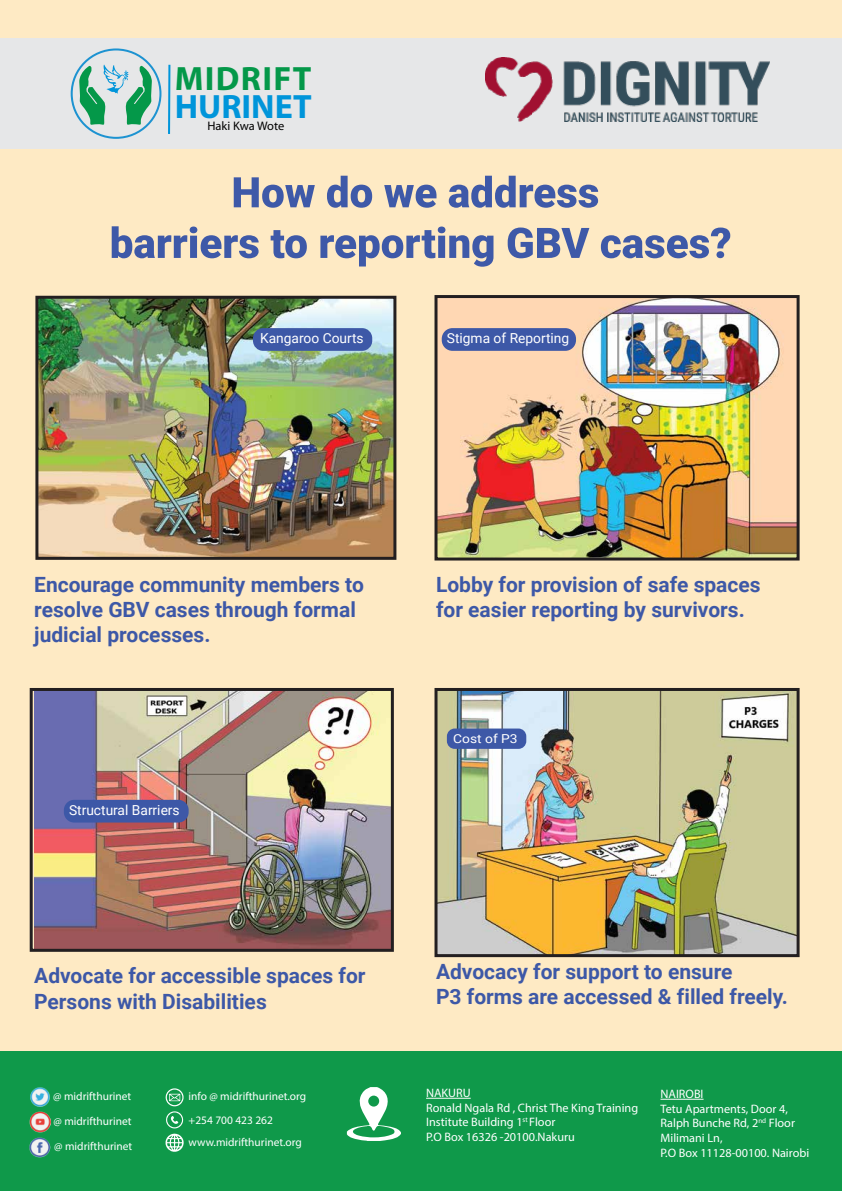
<style>
.page{position:relative;width:842px;height:1191px;background:#feeac4}
.page>*{position:absolute;margin:0;border:0;box-sizing:border-box;transform-origin:0 0}
.t1{font:700 33.8px "Myriad Pro";letter-spacing:.04em;color:#049849}
.t2{font:700 33.8px "Myriad Pro";color:#0095da}
.t3{font:700 21px/25.2px "Roboto";color:#3d58a7}
.t4{font:13.8px "Roboto";color:#fff}
.t5{font:12.4px "Myriad Pro";color:#010101}
.t6{font:12.3px "Roboto";color:#fff;scale:1.12 1}
.t7{font:12.2px/14.7px "Myriad Pro";color:#fff}
.t8{font:11.4px/24.6px "Myriad Pro";color:#fff}
</style>
<div class="page">
<img style="left:34px;top:692px;width:356px;height:255px">
<img style="left:39px;top:300px;width:353px;height:256px">
<div style="left:35px;top:296px;width:361px;height:264px;border:3px solid #231f20"></div>
<div style="left:0;top:39px;width:842px;height:110px;background:#e6e7e8"></div>
<svg style="left:79px;top:65px;width:73px;height:60px"></svg>
<svg style="left:168px;top:64px;width:3px;height:70px"></svg>
<div style="left:71px;top:48px;width:90px;height:91px;border:2px solid #1d93d1;border-radius:50%"></div>
<img style="left:485px;top:57px;width:284px;height:65px">
<div style="left:0;top:1051px;width:842px;height:140px;background:#0f994a"></div>
<img style="left:30px;top:1087px;width:20px;height:19px">
<img style="left:29px;top:1112px;width:21px;height:21px">
<img style="left:30px;top:1137px;width:20px;height:20px">
<hr style="left:426px;top:1098px;width:45px;height:1px;background:#fff">
<svg style="left:347px;top:1087px;width:54px;height:54px"></svg>
<svg style="left:166px;top:1088px;width:18px;height:63px"></svg>
<hr style="left:660px;top:1099px;width:43px;height:1px;background:#fff">
<img style="left:438px;top:299px;width:358px;height:257px">
<div style="left:434px;top:295px;width:366px;height:265px;border:3px solid #231f20"></div>
<div style="left:30px;top:688px;width:364px;height:263px;border:3px solid #231f20"></div>
<img style="left:438px;top:692px;width:358px;height:261px">
<div style="left:434px;top:688px;width:366px;height:269px;border:3px solid #231f20"></div>
<div style="left:442px;top:328px;width:134px;height:23px;background:#3d58a7;border-radius:11px"></div>
<div style="left:64px;top:800px;width:125px;height:22px;background:#3d58a7;border-radius:10px"></div>
<div style="left:447px;top:728px;width:79px;height:21px;background:#3d58a7;border-radius:8px"></div>
<div style="left:253px;top:328px;width:119px;height:23px;background:#3d58a7;border-radius:10px"></div>
<svg style="left:234px;top:177px;width:81px;height:31px"></svg>
<svg style="left:327px;top:176px;width:45px;height:32px"></svg>
<svg style="left:384px;top:185px;width:52px;height:23px"></svg>
<svg style="left:449px;top:176px;width:149px;height:32px"></svg>
<svg style="left:112px;top:226px;width:147px;height:32px"></svg>
<svg style="left:271px;top:230px;width:36px;height:28px"></svg>
<svg style="left:320px;top:226px;width:173px;height:41px"></svg>
<svg style="left:508px;top:227px;width:81px;height:31px"></svg>
<svg style="left:601px;top:227px;width:129px;height:31px"></svg>
<h1 class="t1" style="left:175px;top:56px;width:138px">MIDRIFT</h1>
<h1 class="t2" style="left:175px;top:84px;width:138px">HURINET</h1>
<p class="t5" style="left:207px;top:119px;width:78px">Haki Kwa Wote</p>
<p class="t4" style="left:260px;top:329px;width:105px">Kangaroo Courts</p>
<p class="t4" style="left:447px;top:329px;width:124px">Stigma of Reporting</p>
<p class="t3" style="left:34px;top:570px;width:331px">Encourage community members to resolve GBV cases through formal judicial processes.</p>
<p class="t4" style="left:69px;top:800px;width:112px">Structural Barriers</p>
<p class="t3" style="left:34px;top:962px;width:333px">Advocate for accessible spaces for<br>Persons with Disabilities</p>
<p class="t8" style="left:53px;top:1083px;width:80px">@ midrifthurinet</p>
<p class="t8" style="left:54px;top:1109px;width:80px">@ midrifthurinet @ midrifthurinet</p>
<p class="t8" style="left:189px;top:1083px;width:119px;line-height:24.3px">info @ midrifthurinet.org +254 700 423 262</p>
<p class="t8" style="left:189px;top:1129px;width:115px">www.midrifthurinet.org</p>
<p class="t3" style="left:436px;top:570px;width:326px">Lobby for provision of safe spaces for easier reporting by survivors.</p>
<p class="t6" style="left:453px;top:730px;width:59px">Cost of P3</p>
<p class="t3" style="left:436px;top:958px;width:353px">Advocacy for support to ensure<br>P3 forms are accessed &amp; filled freely.</p>
<p class="t7" style="left:426px;top:1085px;width:214px">NAKURU<br>Ronald Ngala Rd , Christ The King Training<br>Institute Building 1<sup>st</sup> Floor<br>P.O Box 16326 -20100.Nakuru</p>
<p class="t7" style="left:660px;top:1086px;width:150px">NAIROBI<br>Tetu Apartments, Door 4,<br>Ralph Bunche Rd, 2<sup>nd</sup> Floor<br>Milimani Ln,<br>P.O Box 11128-00100. Nairobi</p>
</div>
